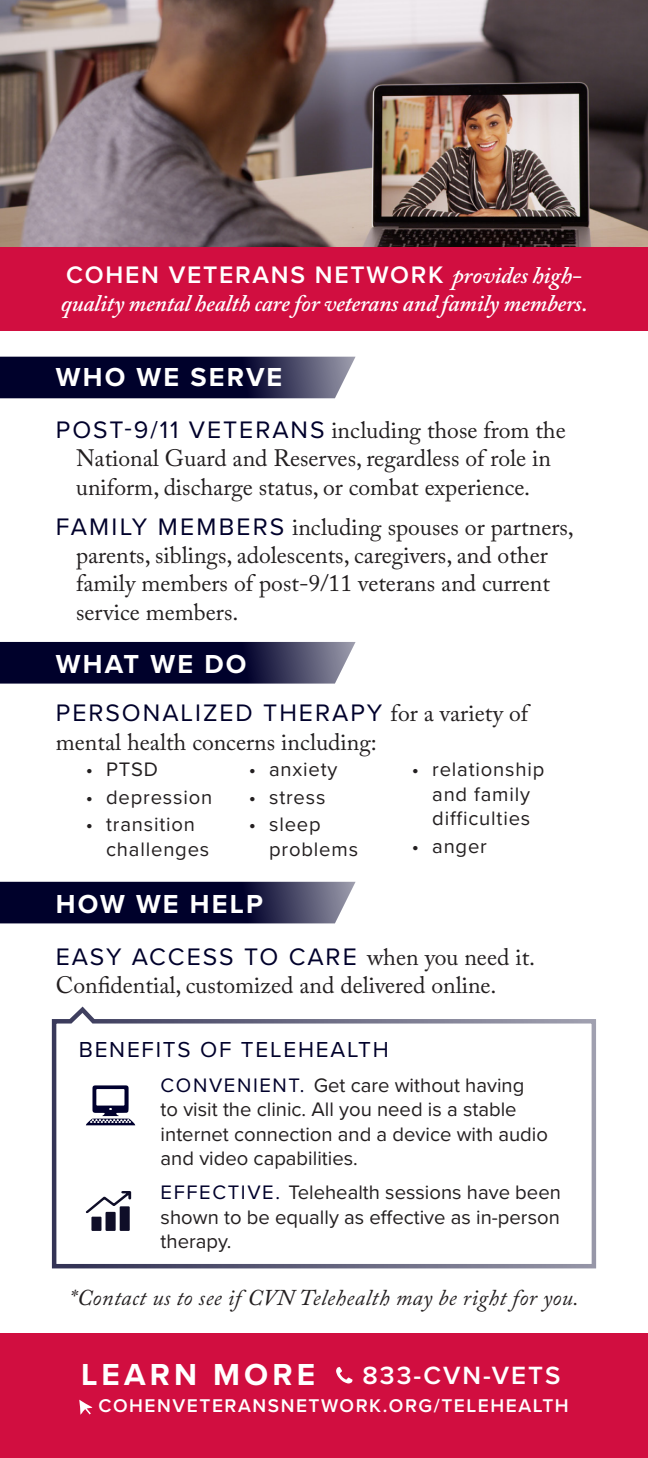
<style>
.page{position:relative;width:648px;height:1458px;background:#fff}
.page>*{position:absolute;margin:0;border:0;box-sizing:border-box;transform-origin:0 0}
.t1{font:700 31.5px "Proxima Nova";letter-spacing:.13em;color:#fff}
.t2{font:700 27px "Proxima Nova";letter-spacing:.08em;color:#fff}
.t3{font:600 25.88px "Proxima Nova";letter-spacing:.08em;color:#fff}
.t4{font:24.75px "Proxima Nova";letter-spacing:.08em;color:#00012b}
.t5{font:600 24.75px "Proxima Nova";letter-spacing:.07em;color:#fff}
.t6{font:23.62px/28.3px "Adobe Caslon Pro";color:#231f20}
.t7{font:italic 600 23.62px "Adobe Caslon Pro";letter-spacing:-.01em;color:#fff}
.t8{font:italic 22.5px "Adobe Caslon Pro";letter-spacing:.02em;color:#231f20}
.t9{font:22.5px "Proxima Nova";letter-spacing:.08em;color:#00012b}
.t10{font:20.25px/24.3px "Proxima Nova";color:#231f20}
.t11{font:20.25px/24.3px "Proxima Nova";letter-spacing:.04em;color:#231f20}
.t12{font:600 19.12px "Proxima Nova";letter-spacing:.08em;color:#fff}
.s1{font-family:"Adobe Caslon Pro";font-style:italic;font-size:23.62px}
.s2{font-family:"Proxima Nova";font-size:24.75px;color:#00012b}
.s3{font-family:"Adobe Caslon Pro";font-size:23.62px;color:#231f20}
.s4{color:#00012b}
</style>
<div class="page">
<svg style="left:51px;top:1006px;width:546px;height:263px"></svg>
<img style="left:0;top:0;width:648px;height:247px">
<svg style="left:0;top:357px;width:356px;height:41px;background:#1b1c42"></svg>
<svg style="left:0;top:642px;width:356px;height:42px;background:#1e1e43"></svg>
<div style="left:0;top:247px;width:648px;height:83px;background:#d10e40"></div>
<div style="left:0;top:1333px;width:648px;height:125px;background:#d10e40"></div>
<svg style="left:0;top:882px;width:356px;height:41px;background:#1b1c42"></svg>
<svg style="left:336px;top:1367px;width:17px;height:17px"></svg>
<svg style="left:79px;top:1400px;width:13px;height:15px"></svg>
<svg style="left:86px;top:1085px;width:49px;height:40px"></svg>
<svg style="left:86px;top:1191px;width:45px;height:40px"></svg>
<p class="t5" style="left:66px;top:256px;width:517px">COHEN VETERANS NETWORK <span class="s1">provides high-</span></p>
<p class="t7" style="left:61px;top:289px;width:528px">quality mental health care for veterans and family members.</p>
<p class="t2" style="left:56px;top:357px;width:228px">WHO WE SERVE</p>
<p class="t6" style="left:76px;top:416px;width:491px;text-indent:-20px"><span class="s2">POST-9/11 VETERANS</span> including those from the<br>National Guard and Reserves, regardless of role in uniform, discharge status, or combat experience.</p>
<p class="t6" style="left:76px;top:512px;width:499px;text-indent:-20px"><span class="s2">FAMILY MEMBERS</span> including spouses or partners, parents, siblings, adolescents, caregivers, and other family members of post-9/11 veterans and current service members.</p>
<p class="t2" style="left:56px;top:644px;width:192px">WHAT WE DO</p>
<p class="t4" style="left:56px;top:695px;width:474px">PERSONALIZED THERAPY <span class="s3">for a variety of</span></p>
<p class="t6" style="left:56px;top:727px;width:323px">mental health concerns including:</p>
<p class="t10" style="left:86px;top:757px;width:74px">• PTSD</p>
<p class="t11" style="left:86px;top:784px;width:128px">• depression</p>
<p class="t11" style="left:106px;top:812px;width:105px;text-indent:-20px">• transition challenges</p>
<p class="t11" style="left:249px;top:757px;width:90px">• anxiety</p>
<p class="t10" style="left:249px;top:784px;width:78px">• stress</p>
<p class="t11" style="left:269px;top:812px;width:90px;text-indent:-20px">• sleep problems</p>
<p class="t2" style="left:56px;top:884px;width:209px">HOW WE HELP</p>
<p class="t11" style="left:412px;top:757px;width:134px;text-align:center">• relationship and family difficulties</p>
<p class="t10" style="left:412px;top:833px;width:77px">• anger</p>
<p class="t4" style="left:56px;top:938px;width:481px">EASY ACCESS TO CARE <span class="s3">when you need it.</span></p>
<p class="t6" style="left:56px;top:971px;width:442px">Confidential, customized and delivered online.</p>
<p class="t9" style="left:79px;top:1032px;width:311px">BENEFITS OF TELEHEALTH</p>
<p class="t10" style="left:161px;top:1072px;width:389px"><span class="s4">CONVENIENT.</span> Get care without having<br>to visit the clinic. All you need is a stable internet connection and a device with audio and video capabilities.</p>
<p class="t10" style="left:161px;top:1180px;width:402px;text-align:justify"><span class="s4">EFFECTIVE.</span> Telehealth sessions have been shown to be equally as effective as in-person therapy.</p>
<p class="t8" style="left:70px;top:1284px;width:510px">*Contact us to see if CVN Telehealth may be right for you.</p>
<p class="t1" style="left:81px;top:1351px;width:236px">LEARN MORE</p>
<p class="t3" style="left:362px;top:1356px;width:200px">833-CVN-VETS</p>
<p class="t12" style="left:99px;top:1391px;width:472px">COHENVETERANSNETWORK.ORG/TELEHEALTH</p>
</div>
